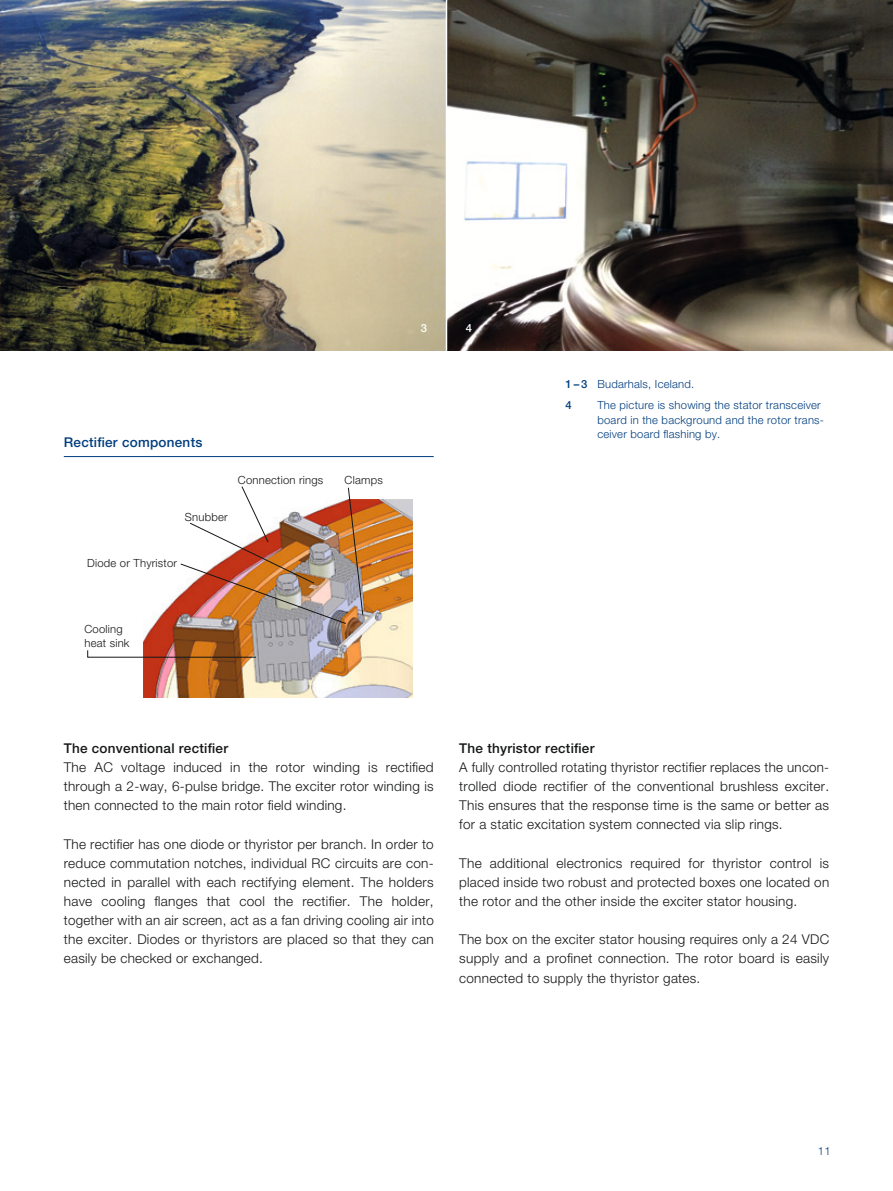
<style>
.page{position:relative;width:893px;height:1191px;background:#fff}
.page>*{position:absolute;margin:0;border:0;box-sizing:border-box;transform-origin:0 0}
.Copytext{font:300 13.5px/19.2px "Helvetica Neue LT Pro";letter-spacing:.02em;color:#151616;text-align:justify}
.Subheadline_1{font:500 13.5px "Helvetica Neue LT Pro";letter-spacing:.02em;color:#151616}
.Listing_Advantages{font:500 13.5px "Helvetica Neue LT Pro";letter-spacing:.02em;color:#003e7f}
.Caption_Marginal_Not{font:300 11.25px/14.4px "Helvetica Neue LT Pro";letter-spacing:.02em;color:#003e7f}
.Information_-_Copyte{font:300 11.25px "Helvetica Neue LT Pro";letter-spacing:.02em;color:#151616}
.Caption_Short_White{font:500 11.25px "Helvetica Neue LT Pro";color:#fff}
.Caption_Marginal_Not-2{font:500 11.25px "Helvetica Neue LT Pro";color:#003e7f}
.s1{font-weight:500}
</style>
<div class="page">
<img style="left:0;top:0;width:893px;height:351px">
<hr style="left:446px;top:0;width:1px;height:351px;background:#fff">
<hr style="left:64px;top:456px;width:370px;height:1px;background:#003e7f">
<img style="left:144px;top:499px;width:269px;height:198px">
<svg style="left:87px;top:650px;width:169px;height:7px"></svg>
<img style="left:180px;top:486px;width:183px;height:138px">
<p class="Caption_Short_White" style="left:421px;top:321px;width:8px">3</p>
<p class="Caption_Short_White" style="left:466px;top:321px;width:8px">4</p>
<p class="Listing_Advantages" style="left:64px;top:434px;width:140px">Rectifier components</p>
<p class="Information_-_Copyte" style="left:185px;top:509px;width:44px">Snubber</p>
<p class="Information_-_Copyte" style="left:238px;top:473px;width:87px">Connection rings</p>
<p class="Information_-_Copyte" style="left:345px;top:473px;width:40px">Clamps</p>
<p class="Information_-_Copyte" style="left:87px;top:555px;width:91px">Diode or Thyristor</p>
<p class="Information_-_Copyte" style="left:84px;top:622px;width:40px">Cooling</p>
<p class="Information_-_Copyte" style="left:84px;top:636px;width:47px">heat sink</p>
<p class="Caption_Marginal_Not" style="left:566px;top:376px;width:130px"><span class="s1">1 – 3</span> Budarhals, Iceland.</p>
<p class="Caption_Marginal_Not-2" style="left:566px;top:398px;width:8px">4</p>
<p class="Caption_Marginal_Not" style="left:597px;top:398px;width:228px">The picture is showing the stator transceiver board in the background and the rotor trans&shy;ceiver board flashing by.</p>
<p class="Subheadline_1" style="left:64px;top:740px;width:166px">The conventional rectifier</p>
<p class="Copytext" style="left:64px;top:757px;width:371px">The AC voltage induced in the rotor winding is rectified through a 2-way, 6-pulse bridge. The exciter rotor winding is then connected to the main rotor field winding.</p>
<p class="Copytext" style="left:64px;top:834px;width:371px">The rectifier has one diode or thyristor per branch. In order to reduce commutation notches, individual RC circuits are con&shy;nected in parallel with each rectifying element. The holders have cooling flanges that cool the rectifier. The holder, together with an air screen, act as a fan driving cooling air into the exciter. Diodes or thyristors are placed so that they can easily be checked or exchanged.</p>
<p class="Subheadline_1" style="left:459px;top:740px;width:137px">The thyristor rectifier</p>
<p class="Copytext" style="left:459px;top:757px;width:371px">A fully controlled rotating thyristor rectifier replaces the uncon&shy;trolled diode rectifier of the conventional brushless exciter.<br>This ensures that the response time is the same or better as for a static excitation system connected via slip rings.</p>
<p class="Copytext" style="left:459px;top:853px;width:371px">The additional electronics required for thyristor control is placed inside two robust and protected boxes one located on the rotor and the other inside the exciter stator housing.</p>
<p class="Copytext" style="left:459px;top:929px;width:371px">The box on the exciter stator housing requires only a 24 VDC supply and a profinet connection. The rotor board is easily connected to supply the thyristor gates.</p>
<p class="Caption_Marginal_Not" style="left:818px;top:1143px;width:14px">11</p>
</div>
